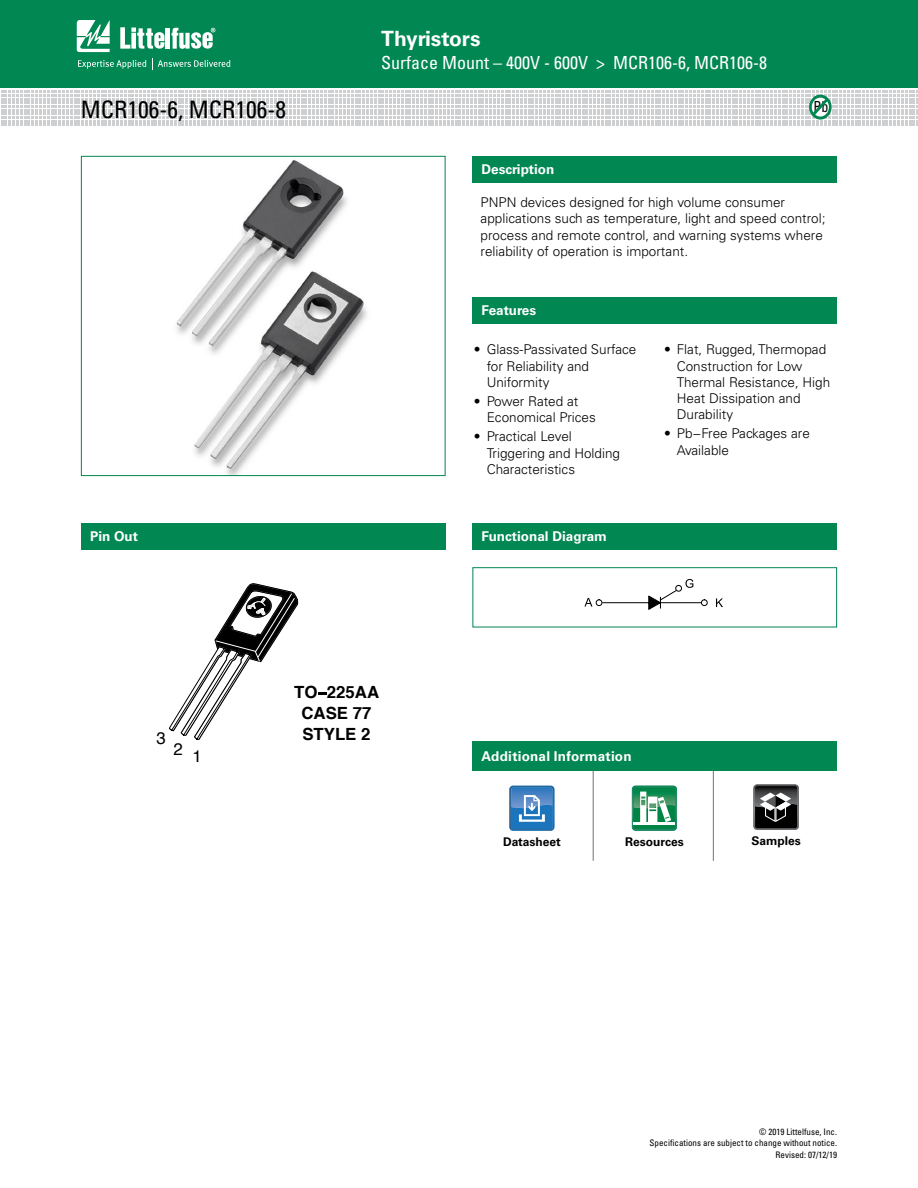
<style>
.page{position:relative;width:918px;height:1188px;background:#fff}
.page>*{position:absolute;margin:0;border:0;box-sizing:border-box;transform-origin:0 0}
.t1{font:condensed 24px "Univers LT Std";color:#000}
.t2{font:700 21px "Univers LT Std";color:#fff}
.t3{font:condensed 18px "Univers LT Std";color:#fff}
.t4{font:700 16.8px/20.9px "Helvetica";color:#000;text-align:center}
.t5{font:16.8px "Helvetica";color:#000}
.t6{font:condensed 15.3px "Univers LT Std";color:#000;scale:.91 1}
.t7{font:300 13.5px/16.2px "Univers LT Std";color:#000}
.t8{font:700 13.5px "Univers LT Std";color:#fff}
.t9{font:700 12px "Univers LT Std";color:#000}
.t10{font:condensed 9px/10.8px "Univers LT Std";color:#000;text-align:right}
</style>
<div class="page">
<div style="left:0;top:0;width:918px;height:88px;background:#008752"></div>
<svg style="left:77px;top:20px;width:33px;height:32px"></svg>
<hr style="left:166px;top:28px;width:4px;height:21px;background:#fff">
<svg style="left:172px;top:28px;width:43px;height:21px"></svg>
<svg style="left:120px;top:27px;width:44px;height:22px"></svg>
<svg style="left:78px;top:60px;width:68px;height:9px"></svg>
<svg style="left:152px;top:58px;width:78px;height:11px"></svg>
<div style="left:472px;top:297px;width:365px;height:27px;background:#008752"></div>
<div style="left:472px;top:156px;width:365px;height:27px;background:#008752"></div>
<div style="left:472px;top:741px;width:365px;height:30px;background:#008752"></div>
<hr style="left:713px;top:771px;width:1px;height:90px;background:#808285">
<hr style="left:593px;top:771px;width:1px;height:90px;background:#808285">
<svg style="left:753px;top:784px;width:46px;height:46px;background:#4b4b4c"></svg>
<svg style="left:632px;top:786px;width:45px;height:45px"></svg>
<hr style="left:634px;top:822px;width:41px;height:3px;background:#fff">
<svg style="left:509px;top:786px;width:46px;height:45px;background:#4f8dc4"></svg>
<img style="left:176px;top:160px;width:191px;height:314px">
<div style="left:81px;top:156px;width:365px;height:320px;border:1px solid #008752"></div>
<div style="left:81px;top:523px;width:365px;height:27px;background:#008752"></div>
<svg style="left:318px;top:692px;width:9px;height:3px"></svg>
<svg style="left:169px;top:583px;width:129px;height:157px"></svg>
<div style="left:472px;top:523px;width:365px;height:27px;background:#008752"></div>
<div style="left:472px;top:567px;width:365px;height:60px;border:1px solid #008752"></div>
<svg style="left:716px;top:598px;width:7px;height:9px"></svg>
<svg style="left:584px;top:579px;width:123px;height:31px"></svg>
<svg style="left:1px;top:91px;width:917px;height:35px"></svg>
<h1 class="t1" style="left:81px;top:94px;width:207px">MCR106-6, MCR106-8</h1>
<p class="t8" style="left:90px;top:528px;width:50px">Pin Out</p>
<h2 class="t2" style="left:381px;top:26px;width:101px">Thyristors</h2>
<h3 class="t3" style="left:381px;top:52px;width:387px">Surface Mount – 400V - 600V &gt; MCR106-6, MCR106-8</h3>
<p class="t8" style="left:482px;top:162px;width:74px">Description</p>
<p class="t6" style="left:814px;top:97px;width:18px">Pb</p>
<p class="t7" style="left:481px;top:194px;width:346px">PNPN devices designed for high volume consumer applications such as temperature, light and speed control; process and remote control, and warning systems where reliability of operation is important.</p>
<p class="t8" style="left:482px;top:303px;width:56px">Features</p>
<p class="t7" style="left:487px;top:342px;width:151px;text-indent:-13px">• Glass-Passivated Surface for Reliability and<br>Uniformity</p>
<p class="t7" style="left:487px;top:393px;width:111px;text-indent:-13px">• Power Rated at<br>Economical Prices</p>
<p class="t7" style="left:487px;top:429px;width:135px;text-indent:-13px">• Practical Level<br>Triggering and Holding<br>Characteristics</p>
<p class="t8" style="left:482px;top:528px;width:127px">Functional Diagram</p>
<p class="t7" style="left:677px;top:342px;width:155px;text-indent:-13px">• Flat, Rugged, Thermopad<br>Construction for Low<br>Thermal Resistance, High<br>Heat Dissipation and<br>Durability</p>
<p class="t7" style="left:677px;top:426px;width:135px;text-indent:-13px">• Pb−Free Packages are<br>Available</p>
<p class="t5" style="left:156px;top:725px;width:11px">3</p>
<p class="t5" style="left:174px;top:736px;width:11px">2</p>
<p class="t5" style="left:192px;top:743px;width:11px">1</p>
<p class="t4" style="left:294px;top:682px;width:87px">TO 225AA<br>CASE 77<br>STYLE 2</p>
<p class="t8" style="left:482px;top:748px;width:152px">Additional Information</p>
<p class="t9" style="left:503px;top:835px;width:59px">Datasheet</p>
<p class="t9" style="left:625px;top:835px;width:60px">Resources</p>
<p class="t9" style="left:751px;top:834px;width:51px">Samples</p>
<p class="t10" style="left:650px;top:1126px;width:189px">© 2019 Littelfuse, Inc.<br>Specifications are subject to change without notice.</p>
<p class="t10" style="left:776px;top:1149px;width:63px">Revised: 07/12/19</p>
</div>
